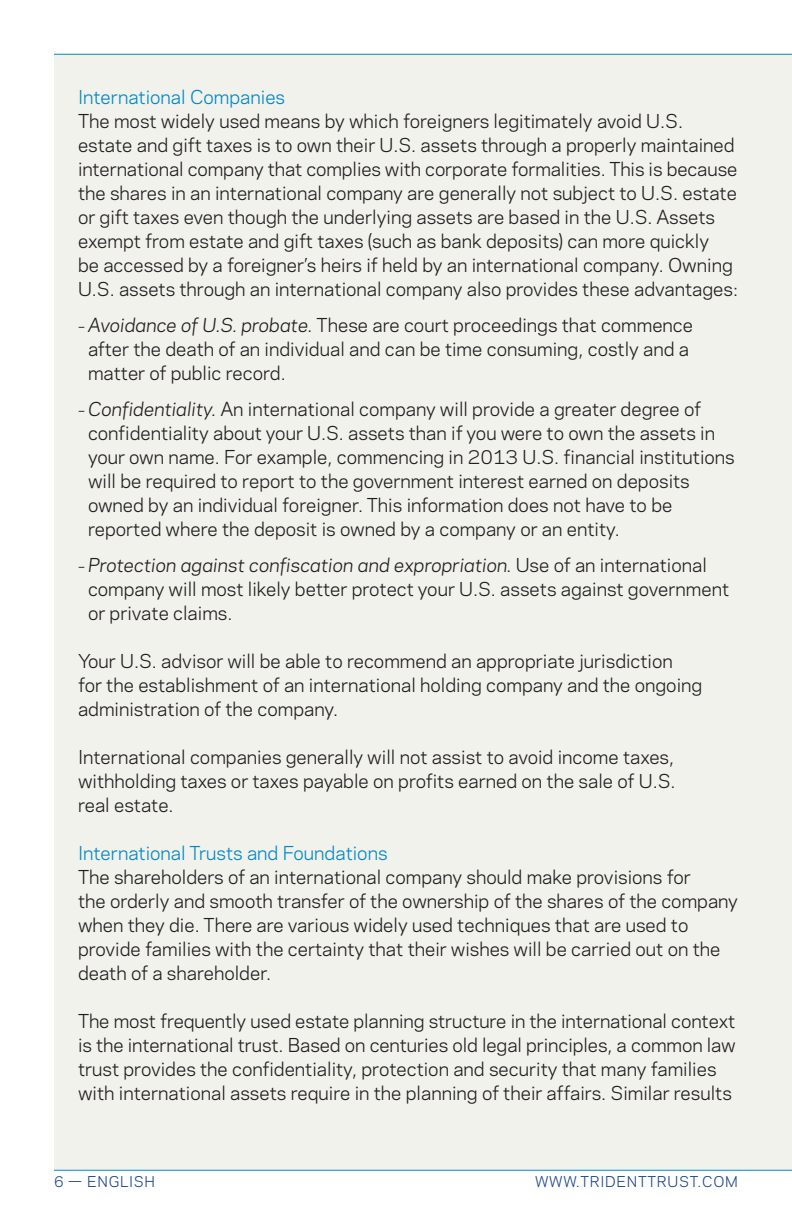
<style>
.page{position:relative;width:792px;height:1224px;background:#fff}
.page>*{position:absolute;margin:0;border:0;box-sizing:border-box;transform-origin:0 0}
._1st_Paragraph{font:18px/24px "Polaris";color:#231f20}
.Head_2{font:18px "Polaris";color:#008ac8}
.t1{font:14px "Polaris";letter-spacing:.05em;color:#1d448b}
.s1{font-size:14px}
.s2{font-style:italic}
</style>
<div class="page">
<div style="left:54px;top:54px;width:738px;height:1116px;background:#f2f2ed"></div>
<hr style="left:54px;top:1170px;width:738px;height:1px;background:#008ac8">
<hr style="left:54px;top:54px;width:738px;height:1px;background:#008ac8">
<p class="Head_2" style="left:78px;top:84px;width:209px">International Companies</p>
<p class="_1st_Paragraph" style="left:78px;top:108px;width:662px">The most widely used means by which foreigners legitimately avoid U.S. estate and gift taxes is to own their U.S. assets through a properly maintained international company that complies with corporate formalities. This is because the shares in an international company are generally not subject to U.S. estate or gift taxes even though the underlying assets are based in the U.S. Assets exempt from estate and gift taxes (such as bank deposits) can more quickly<br>be accessed by a foreigner’s heirs if held by an international company. Owning U.S. assets through an international company also provides these advantages:</p>
<p class="_1st_Paragraph" style="left:88px;top:312px;width:607px;text-indent:-10px"><span class="s1">–</span> <span class="s2">Avoidance of U.S. probate.</span> These are court proceedings that commence after the death of an individual and can be time consuming, costly and a matter of public record.</p>
<p class="_1st_Paragraph" style="left:88px;top:396px;width:648px;text-indent:-10px"><span class="s1">–</span> <span class="s2">Confidentiality.</span> An international company will provide a greater degree of confidentiality about your U.S. assets than if you were to own the assets in your own name. For example, commencing in 2013 U.S. financial institutions will be required to report to the government interest earned on deposits owned by an individual foreigner. This information does not have to be reported where the deposit is owned by a company or an entity.</p>
<p class="_1st_Paragraph" style="left:88px;top:552px;width:643px;text-indent:-10px"><span class="s1">–</span> <span class="s2">Protection against confiscation and expropriation.</span> Use of an international company will most likely better protect your U.S. assets against government or private claims.</p>
<p class="_1st_Paragraph" style="left:78px;top:648px;width:626px">Your U.S. advisor will be able to recommend an appropriate jurisdiction<br>for the establishment of an international holding company and the ongoing administration of the company.</p>
<p class="_1st_Paragraph" style="left:78px;top:744px;width:599px;text-align:justify">International companies generally will not assist to avoid income taxes, withholding taxes or taxes payable on profits earned on the sale of U.S. real estate.</p>
<p class="Head_2" style="left:78px;top:840px;width:311px">International Trusts and Foundations</p>
<p class="_1st_Paragraph" style="left:78px;top:864px;width:661px">The shareholders of an international company should make provisions for<br>the orderly and smooth transfer of the ownership of the shares of the company when they die. There are various widely used techniques that are used to provide families with the certainty that their wishes will be carried out on the death of a shareholder.</p>
<p class="_1st_Paragraph" style="left:78px;top:1008px;width:659px">The most frequently used estate planning structure in the international context is the international trust. Based on centuries old legal principles, a common law trust provides the confidentiality, protection and security that many families with international assets require in the planning of their affairs. Similar results</p>
<p class="t1" style="left:54px;top:1171px;width:103px">6 — ENGLISH</p>
<p class="t1" style="left:535px;top:1171px;width:204px">WWW.TRIDENTTRUST.COM</p>
</div>
